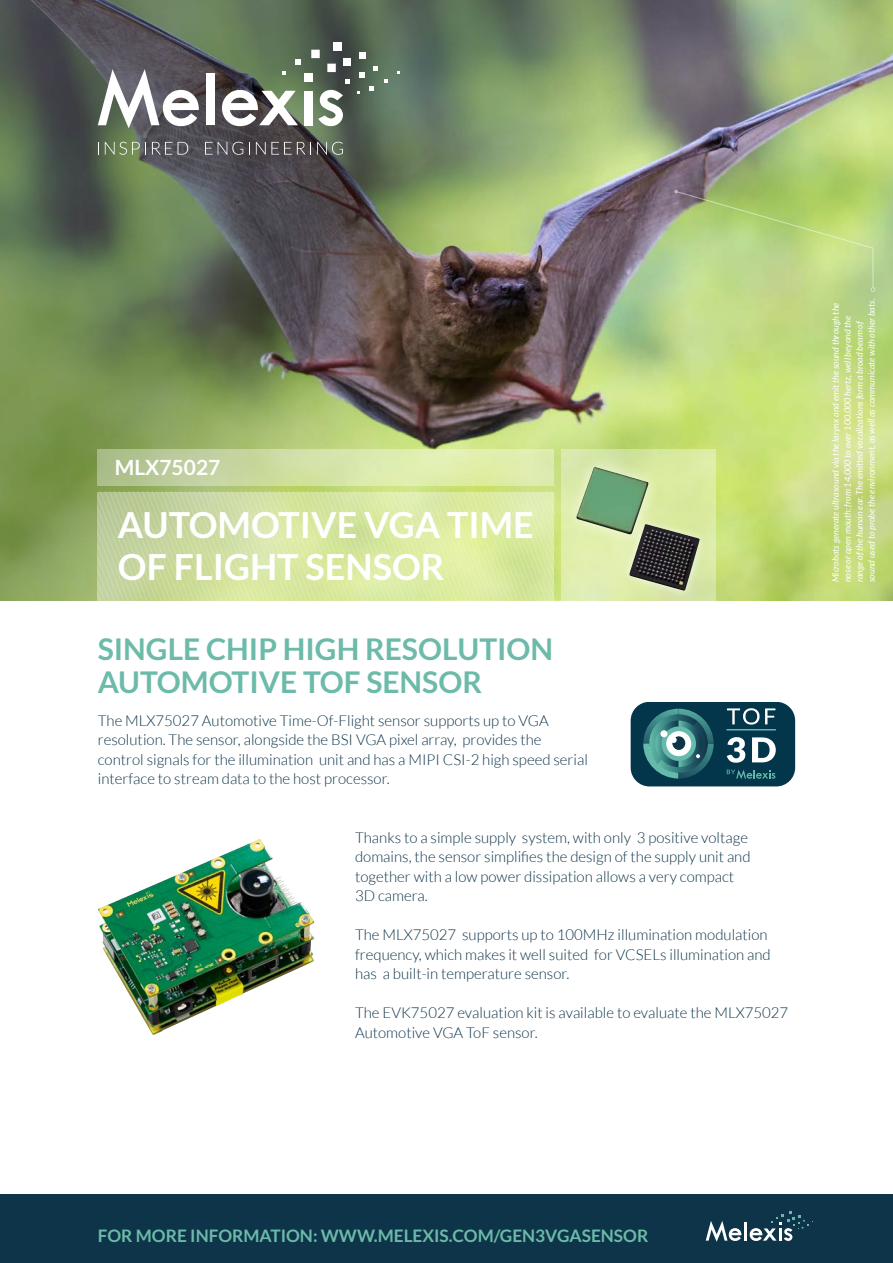
<style>
.page{position:relative;width:893px;height:1263px;background:#fff}
.page>*{position:absolute;margin:0;border:0;box-sizing:border-box;transform-origin:0 0}
.t1{font:700 36px/42px "Lato";color:#fff}
.t2{font:700 30px/33px "Lato";color:#6cbaa9}
.t3{font:700 21px "Lato";color:#fff}
.t4{font:700 17.25px "Lato";color:#6cbaa9}
.t5{font:300 15px/19.5px "Lato";color:#0e3449}
.t6{font:italic 9px/12px "Lato";color:#fff}
</style>
<div class="page">
<img style="left:736px;top:0;width:157px;height:600px">
<div style="left:0;top:1194px;width:893px;height:69px;background:#0e3449"></div>
<svg style="left:706px;top:1221px;width:35px;height:21px"></svg>
<hr style="left:744px;top:1222px;width:3px;height:18px;background:#fff">
<svg style="left:750px;top:1211px;width:59px;height:30px"></svg>
<img style="left:0;top:0;width:736px;height:600px">
<svg style="left:674px;top:190px;width:201px;height:102px;background:#b6d280"></svg>
<svg style="left:98px;top:492px;width:456px;height:108px;background:#d3e3a1"></svg>
<div style="left:561px;top:449px;width:154px;height:151px;background:linear-gradient(to bottom,#d9ea9b,#e0eeb2)"></div>
<svg style="left:98px;top:449px;width:456px;height:36px;background:#cedea4"></svg>
<div style="left:311px;top:50px;width:9px;height:8px;background:#fff"></div>
<div style="left:334px;top:43px;width:8px;height:8px;background:#fff"></div>
<div style="left:327px;top:64px;width:9px;height:8px;background:#fff"></div>
<div style="left:343px;top:59px;width:7px;height:7px;background:#fff"></div>
<svg style="left:359px;top:53px;width:6px;height:6px"></svg>
<svg style="left:346px;top:79px;width:4px;height:4px"></svg>
<svg style="left:359px;top:72px;width:6px;height:6px"></svg>
<svg style="left:373px;top:67px;width:5px;height:4px"></svg>
<svg style="left:369px;top:86px;width:5px;height:5px"></svg>
<svg style="left:296px;top:60px;width:5px;height:5px"></svg>
<svg style="left:282px;top:71px;width:4px;height:4px"></svg>
<div style="left:304px;top:73px;width:8px;height:9px;background:#fff"></div>
<svg style="left:98px;top:69px;width:101px;height:59px"></svg>
<div style="left:206px;top:73px;width:9px;height:52px;background:#fff"></div>
<svg style="left:222px;top:90px;width:76px;height:36px"></svg>
<div style="left:304px;top:91px;width:8px;height:34px;background:#fff"></div>
<svg style="left:318px;top:90px;width:25px;height:36px"></svg>
<svg style="left:98px;top:142px;width:1px;height:13px"></svg>
<svg style="left:105px;top:142px;width:41px;height:13px"></svg>
<svg style="left:152px;top:142px;width:36px;height:13px"></svg>
<svg style="left:205px;top:142px;width:38px;height:13px"></svg>
<svg style="left:249px;top:142px;width:1px;height:13px"></svg>
<svg style="left:256px;top:142px;width:55px;height:13px"></svg>
<svg style="left:317px;top:142px;width:26px;height:13px"></svg>
<div style="left:631px;top:702px;width:164px;height:84px;background:#03364b;border-radius:19px"></div>
<svg style="left:727px;top:770px;width:48px;height:9px"></svg>
<svg style="left:727px;top:708px;width:48px;height:16px"></svg>
<svg style="left:727px;top:737px;width:18px;height:26px"></svg>
<svg style="left:752px;top:737px;width:24px;height:25px"></svg>
<hr style="left:727px;top:729px;width:48px;height:1px;background:#64bba9">
<svg style="left:643px;top:709px;width:71px;height:69px"></svg>
<img style="left:98px;top:839px;width:216px;height:196px">
<div style="left:563px;top:453px;width:99px;height:96px;background:#fff;opacity:.73"></div>
<img style="left:576px;top:467px;width:73px;height:68px">
<div style="left:621px;top:516px;width:87px;height:83px;background:#fff;opacity:.73"></div>
<img style="left:629px;top:524px;width:71px;height:67px">
<h3 class="t3" style="left:115px;top:455px;width:107px">MLX75027</h3>
<h1 class="t1" style="left:118px;top:503px;width:417px">AUTOMOTIVE VGA TIME<br>OF FLIGHT SENSOR</h1>
<h2 class="t2" style="left:98px;top:632px;width:457px">SINGLE CHIP HIGH RESOLUTION<br>AUTOMOTIVE TOF SENSOR</h2>
<p class="t5" style="left:98px;top:711px;width:492px">The MLX75027 Automotive Time-Of-Flight sensor supports up to VGA resolution. The sensor, alongside the BSI VGA pixel array, provides the control signals for the illumination unit and has a MIPI CSI-2 high speed serial interface to stream data to the host processor.</p>
<p class="t5" style="left:355px;top:828px;width:397px">Thanks to a simple supply system, with only 3 positive voltage domains, the sensor simplifies the design of the supply unit and together with a low power dissipation allows a very compact 3D camera.</p>
<p class="t5" style="left:355px;top:925px;width:417px">The MLX75027 supports up to 100MHz illumination modulation frequency, which makes it well suited for VCSELs illumination and has a built-in temperature sensor.</p>
<p class="t5" style="left:355px;top:1003px;width:435px">The EVK75027 evaluation kit is available to evaluate the MLX75027<br>Automotive VGA ToF sensor.</p>
<p class="t6" style="left:830px;top:582px;width:285px;rotate:-90deg">Microbats generate ultrasound via the larynx and emit the sound through the nose or open mouth: from 14,000 to over 100,000 hertz, well beyond the range of the human ear. The emitted vocalizations form a broad beam of sound used to probe the environment, as well as communicate with other bats.</p>
<p class="t4" style="left:98px;top:1225px;width:552px">FOR MORE INFORMATION: WWW.MELEXIS.COM/GEN3VGASENSOR</p>
</div>
